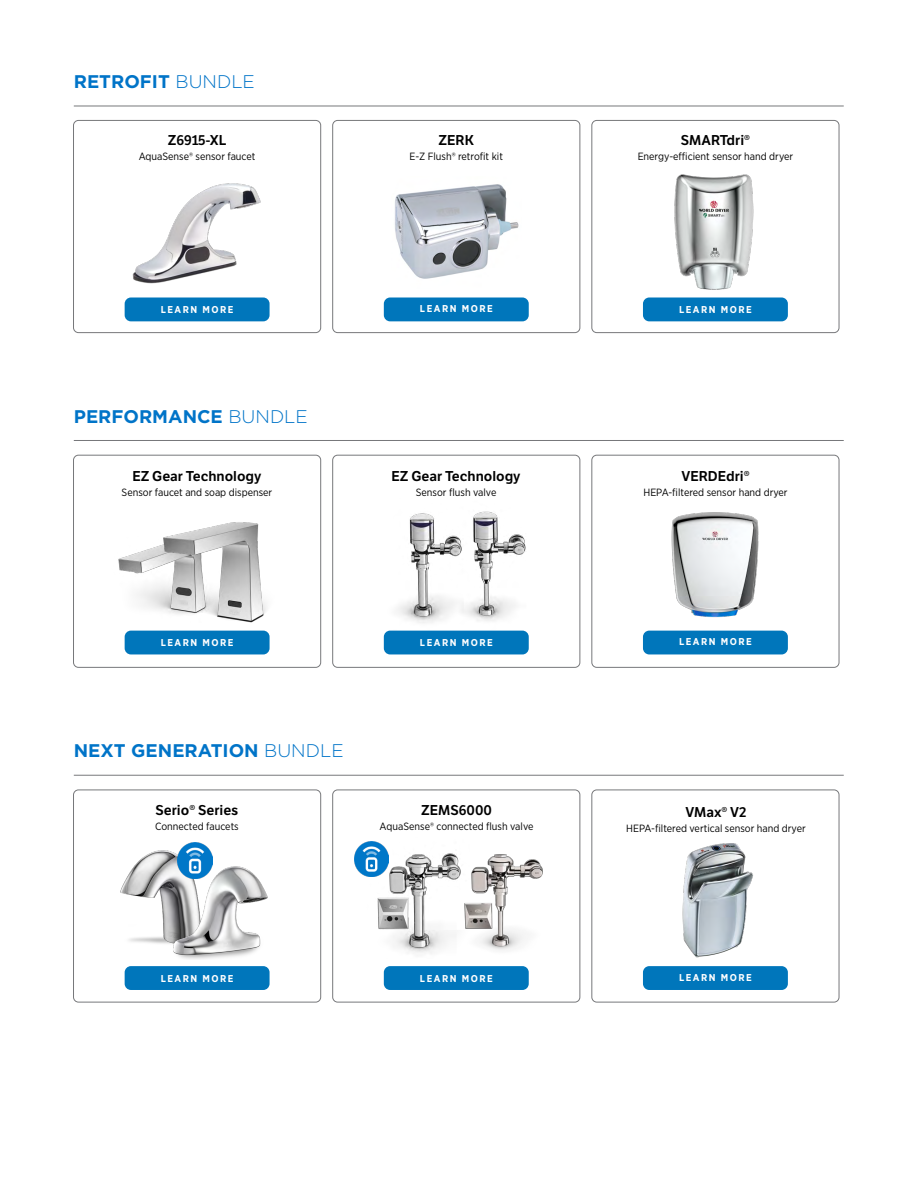
<style>
.page{position:relative;width:918px;height:1188px;background:#fff}
.page>*{position:absolute;margin:0;border:0;box-sizing:border-box;transform-origin:0 0}
.t1{font:700 18.3px "Gotham";color:#0074c8}
.t2{font:13.8px "LFT Etica SB";color:#000}
.t3{font:10.5px "Gotham Narrow";color:#000}
.t4{font:700 9.9px "Gotham Narrow";letter-spacing:.15em;color:#fff}
.s1{font-weight:300}
</style>
<div class="page">
<div style="left:73px;top:455px;width:248px;height:212px;border:1px solid #77787b;border-radius:5px"></div>
<div style="left:333px;top:455px;width:247px;height:212px;border:1px solid #77787b;border-radius:5px"></div>
<div style="left:592px;top:455px;width:247px;height:212px;border:1px solid #77787b;border-radius:5px"></div>
<hr style="left:74px;top:106px;width:770px;height:1px;background:#77787b">
<div style="left:592px;top:120px;width:247px;height:213px;border:1px solid #77787b;border-radius:5px"></div>
<div style="left:643px;top:298px;width:145px;height:23px;background:#0076bb;border-radius:6px"></div>
<img style="left:674px;top:174px;width:80px;height:116px">
<div style="left:73px;top:120px;width:248px;height:213px;border:1px solid #77787b;border-radius:5px"></div>
<div style="left:125px;top:298px;width:145px;height:23px;background:#0076bb;border-radius:6px"></div>
<img style="left:132px;top:183px;width:129px;height:100px">
<div style="left:333px;top:120px;width:247px;height:213px;border:1px solid #77787b;border-radius:5px"></div>
<div style="left:384px;top:298px;width:145px;height:23px;background:#0076bb;border-radius:6px"></div>
<hr style="left:74px;top:440px;width:770px;height:1px;background:#77787b">
<div style="left:73px;top:790px;width:248px;height:212px;border:1px solid #77787b;border-radius:5px"></div>
<div style="left:333px;top:790px;width:247px;height:212px;border:1px solid #77787b;border-radius:5px"></div>
<div style="left:592px;top:790px;width:247px;height:212px;border:1px solid #77787b;border-radius:5px"></div>
<hr style="left:74px;top:775px;width:770px;height:1px;background:#77787b">
<div style="left:125px;top:631px;width:145px;height:23px;background:#0076bb;border-radius:6px"></div>
<img style="left:118px;top:549px;width:31px;height:58px">
<img style="left:149px;top:522px;width:118px;height:101px">
<img style="left:383px;top:513px;width:53px;height:123px">
<img style="left:436px;top:511px;width:93px;height:124px">
<div style="left:384px;top:631px;width:145px;height:23px;background:#0076bb;border-radius:6px"></div>
<div style="left:643px;top:631px;width:145px;height:23px;background:#0076bb;border-radius:6px"></div>
<img style="left:671px;top:512px;width:88px;height:106px">
<div style="left:125px;top:966px;width:145px;height:24px;background:#0076bb;border-radius:6px"></div>
<img style="left:120px;top:850px;width:58px;height:94px">
<img style="left:178px;top:843px;width:35px;height:21px">
<img style="left:170px;top:864px;width:98px;height:95px">
<div style="left:384px;top:966px;width:145px;height:24px;background:#0076bb;border-radius:6px"></div>
<img style="left:470px;top:854px;width:73px;height:96px">
<img style="left:365px;top:841px;width:105px;height:113px">
<img style="left:354px;top:842px;width:34px;height:34px">
<div style="left:643px;top:966px;width:145px;height:24px;background:#0076bb;border-radius:6px"></div>
<img style="left:682px;top:843px;width:71px;height:114px">
<img style="left:395px;top:184px;width:124px;height:95px">
<h1 class="t1" style="left:74px;top:70px;width:183px">RETROFIT <span class="s1">BUNDLE</span></h1>
<h2 class="t2" style="left:168px;top:132px;width:60px">Z6915-XL</h2>
<p class="t3" style="left:139px;top:150px;width:118px">AquaSense® sensor faucet</p>
<h2 class="t2" style="left:439px;top:132px;width:37px">ZERK</h2>
<p class="t3" style="left:410px;top:150px;width:95px">E-Z Flush® retrofit kit</p>
<h2 class="t2" style="left:681px;top:132px;width:71px">SMARTdri®</h2>
<p class="t3" style="left:638px;top:150px;width:157px">Energy-efficient sensor hand dryer</p>
<p class="t4" style="left:161px;top:303px;width:74px">LEARN MORE</p>
<h1 class="t1" style="left:74px;top:404px;width:236px">PERFORMANCE <span class="s1">BUNDLE</span></h1>
<h2 class="t2" style="left:132px;top:468px;width:131px">EZ Gear Technology</h2>
<p class="t3" style="left:122px;top:486px;width:152px">Sensor faucet and soap dispenser</p>
<p class="t4" style="left:420px;top:302px;width:74px">LEARN MORE</p>
<h2 class="t2" style="left:392px;top:468px;width:131px">EZ Gear Technology</h2>
<p class="t3" style="left:416px;top:486px;width:82px">Sensor flush valve</p>
<p class="t4" style="left:679px;top:303px;width:74px">LEARN MORE</p>
<h2 class="t2" style="left:681px;top:468px;width:70px">VERDEdri®</h2>
<p class="t3" style="left:643px;top:486px;width:146px">HEPA-filtered sensor hand dryer</p>
<p class="t4" style="left:161px;top:636px;width:74px">LEARN MORE</p>
<p class="t4" style="left:420px;top:636px;width:74px">LEARN MORE</p>
<p class="t4" style="left:679px;top:635px;width:74px">LEARN MORE</p>
<h1 class="t1" style="left:74px;top:739px;width:271px">NEXT GENERATION <span class="s1">BUNDLE</span></h1>
<h2 class="t2" style="left:155px;top:802px;width:84px">Serio® Series</h2>
<p class="t3" style="left:155px;top:820px;width:85px">Connected faucets</p>
<h2 class="t2" style="left:421px;top:802px;width:72px">ZEMS6000</h2>
<p class="t3" style="left:380px;top:820px;width:155px">AquaSense® connected flush valve</p>
<h2 class="t2" style="left:685px;top:804px;width:63px">VMax® V2</h2>
<p class="t3" style="left:626px;top:822px;width:181px">HEPA-filtered vertical sensor hand dryer</p>
<p class="t4" style="left:161px;top:972px;width:74px">LEARN MORE</p>
<p class="t4" style="left:420px;top:972px;width:74px">LEARN MORE</p>
<p class="t4" style="left:679px;top:971px;width:74px">LEARN MORE</p>
</div>
